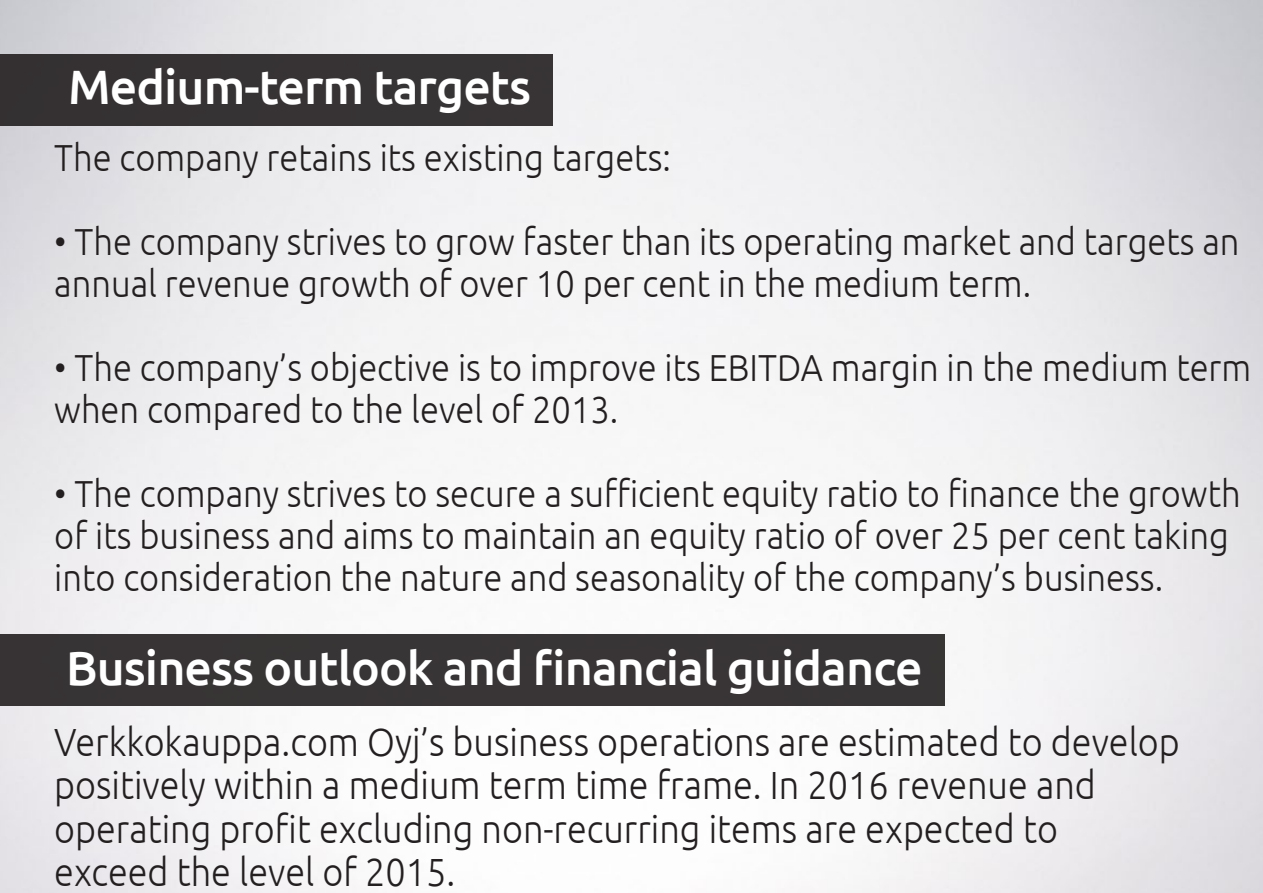
<style>
.page{position:relative;width:1263px;height:893px;background:#fff}
.page>*{position:absolute;margin:0;border:0;box-sizing:border-box;transform-origin:0 0}
.t1{font:500 48.3px "Ubuntu";letter-spacing:-.02em;color:#fff}
.t2{font:300 39.3px "Ubuntu";color:#231f20;scale:.92 1}
.t3{font:300 37.65px/42px "Ubuntu";color:#231f20;scale:.92 1}
</style>
<div class="page">
<img style="left:0;top:0;width:1263px;height:893px">
<div style="left:0;top:54px;width:552px;height:72px;background:#373334"></div>
<div style="left:0;top:634px;width:944px;height:72px;background:#383536"></div>
<p class="t1" style="left:68px;top:57px;width:464px">Medium-term targets</p>
<p class="t3" style="left:54px;top:136px;width:672px">The company retains its existing targets:</p>
<p class="t3" style="left:54px;top:220px;width:1290px">• The company strives to grow faster than its operating market and targets an annual revenue growth of over 10 per cent in the medium term.</p>
<p class="t3" style="left:54px;top:346px;width:1302px">• The company’s objective is to improve its EBITDA margin in the medium term when compared to the level of 2013.</p>
<p class="t3" style="left:54px;top:472px;width:1291px">• The company strives to secure a sufficient equity ratio to finance the growth of its business and aims to maintain an equity ratio of over 25 per cent taking into consideration the nature and seasonality of the company’s business.</p>
<p class="t1" style="left:66px;top:637px;width:858px">Business outlook and financial guidance</p>
<p class="t2" style="left:54px;top:718px;width:1225px">Verkkokauppa.com Oyj’s business operations are estimated to develop</p>
<p class="t2" style="left:54px;top:762px;width:1134px">positively within a medium term time frame. In 2016 revenue and</p>
<p class="t2" style="left:54px;top:805px;width:1092px">operating profit excluding non-recurring items are expected to</p>
<p class="t2" style="left:54px;top:848px;width:437px">exceed the level of 2015.</p>
</div>
